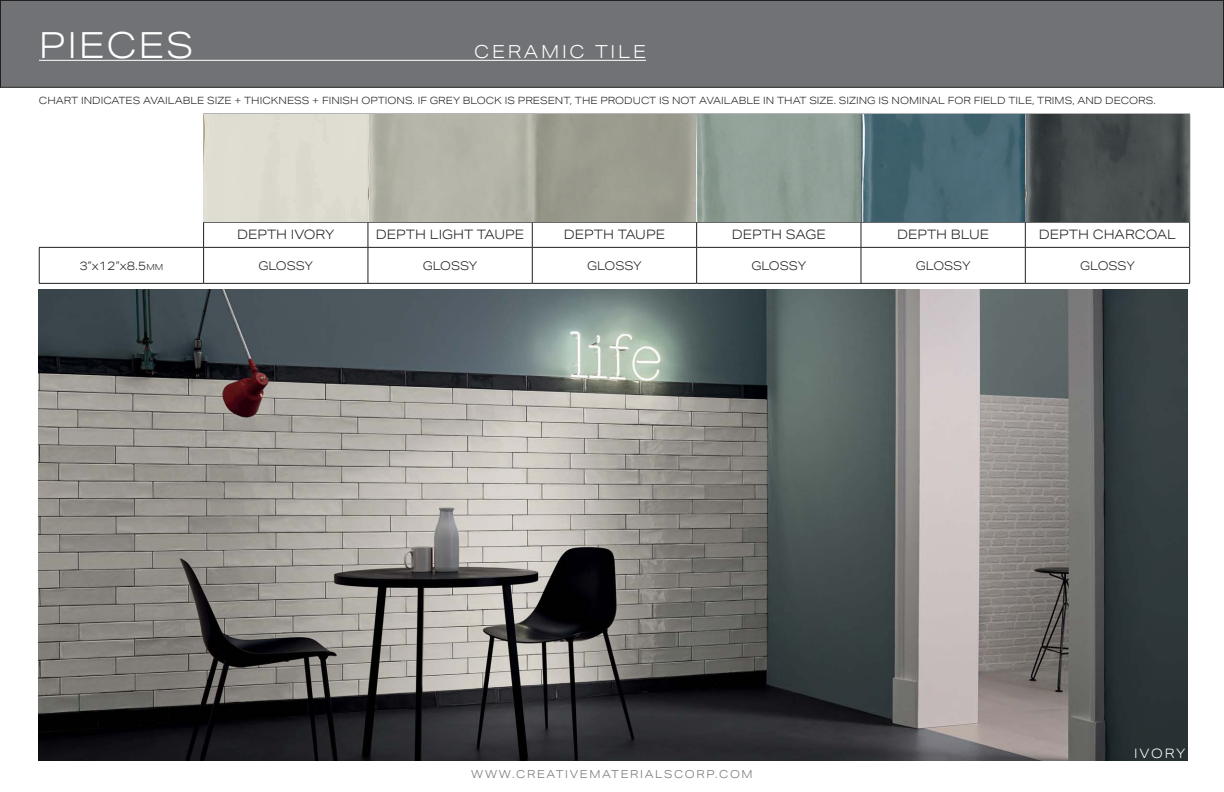
<style>
.page{position:relative;width:1224px;height:792px;background:#fff}
.page>*{position:absolute;margin:0;border:0;box-sizing:border-box;transform-origin:0 0}
.t1{font:300 36px "Aktiv Grotesk Ex";letter-spacing:.05em;color:#fff}
.t2{font:300 18px "Aktiv Grotesk Ex";letter-spacing:.15em;color:#fff}
.t3{font:300 13px "Aktiv Grotesk Ex";color:#231f20}
.t4{font:300 13px "Aktiv Grotesk Ex";letter-spacing:.14em;color:#fff}
.t5{font:300 12px "Aktiv Grotesk Ex";color:#231f20}
.t6{font:300 11px "Aktiv Grotesk Ex";letter-spacing:.15em;color:#717275}
.t7{font:300 10px "Aktiv Grotesk Ex";color:#231f20}
.s1{font-size:8.4px}
</style>
<div class="page">
<div style="left:0;top:1px;width:1223px;height:86px;background:#717275"></div>
<div style="left:0;top:0;width:1224px;height:88px;border:1px solid #231f20"></div>
<hr style="left:39px;top:60px;width:607px;height:1px;background:#fff">
<hr style="left:39px;top:247px;width:165px;height:1px;background:#231f20">
<hr style="left:39px;top:248px;width:1px;height:35px;background:#231f20">
<hr style="left:203px;top:248px;width:1px;height:35px;background:#231f20">
<hr style="left:368px;top:248px;width:1px;height:35px;background:#231f20">
<hr style="left:532px;top:248px;width:1px;height:35px;background:#231f20">
<hr style="left:696px;top:248px;width:1px;height:35px;background:#231f20">
<hr style="left:861px;top:248px;width:1px;height:35px;background:#231f20">
<hr style="left:1025px;top:248px;width:1px;height:35px;background:#231f20">
<hr style="left:1189px;top:248px;width:1px;height:35px;background:#231f20">
<hr style="left:39px;top:283px;width:165px;height:1px;background:#231f20">
<hr style="left:204px;top:283px;width:164px;height:1px;background:#231f20">
<hr style="left:368px;top:283px;width:164px;height:1px;background:#231f20">
<hr style="left:532px;top:283px;width:165px;height:1px;background:#231f20">
<hr style="left:697px;top:283px;width:164px;height:1px;background:#231f20">
<hr style="left:861px;top:283px;width:164px;height:1px;background:#231f20">
<hr style="left:1025px;top:283px;width:165px;height:1px;background:#231f20">
<hr style="left:203px;top:114px;width:1px;height:108px;background:#231f20">
<hr style="left:1189px;top:114px;width:1px;height:108px;background:#231f20">
<hr style="left:203px;top:222px;width:165px;height:1px;background:#231f20">
<svg style="left:203px;top:222px;width:1px;height:25px"></svg>
<hr style="left:368px;top:222px;width:164px;height:1px;background:#231f20">
<svg style="left:368px;top:222px;width:1px;height:25px"></svg>
<hr style="left:532px;top:222px;width:165px;height:1px;background:#231f20">
<svg style="left:532px;top:222px;width:1px;height:25px"></svg>
<hr style="left:697px;top:222px;width:164px;height:1px;background:#231f20">
<svg style="left:696px;top:222px;width:1px;height:25px"></svg>
<hr style="left:861px;top:222px;width:164px;height:1px;background:#231f20">
<svg style="left:861px;top:222px;width:1px;height:25px"></svg>
<hr style="left:1025px;top:222px;width:165px;height:1px;background:#231f20">
<svg style="left:1025px;top:222px;width:1px;height:25px"></svg>
<svg style="left:1189px;top:222px;width:1px;height:25px"></svg>
<hr style="left:204px;top:247px;width:164px;height:1px;background:#231f20">
<hr style="left:368px;top:247px;width:164px;height:1px;background:#231f20">
<hr style="left:532px;top:247px;width:165px;height:1px;background:#231f20">
<hr style="left:697px;top:247px;width:164px;height:1px;background:#231f20">
<hr style="left:861px;top:247px;width:164px;height:1px;background:#231f20">
<hr style="left:1025px;top:247px;width:165px;height:1px;background:#231f20">
<img style="left:204px;top:114px;width:985px;height:108px">
<img style="left:39px;top:289px;width:1149px;height:471px">
<p class="t1" style="left:39px;top:24px;width:156px">PIECES</p>
<p class="t2" style="left:474px;top:41px;width:173px">CERAMIC TILE</p>
<p class="t7" style="left:39px;top:94px;width:1118px">CHART INDICATES AVAILABLE SIZE + THICKNESS + FINISH OPTIONS. IF GREY BLOCK IS PRESENT, THE PRODUCT IS NOT AVAILABLE IN THAT SIZE. SIZING IS NOMINAL FOR FIELD TILE, TRIMS, AND DECORS.</p>
<p class="t3" style="left:237px;top:227px;width:99px">DEPTH IVORY</p>
<p class="t3" style="left:376px;top:227px;width:150px">DEPTH LIGHT TAUPE</p>
<p class="t3" style="left:564px;top:227px;width:103px">DEPTH TAUPE</p>
<p class="t3" style="left:732px;top:227px;width:95px">DEPTH SAGE</p>
<p class="t3" style="left:897px;top:227px;width:94px">DEPTH BLUE</p>
<p class="t3" style="left:1039px;top:227px;width:139px">DEPTH CHARCOAL</p>
<p class="t5" style="left:79px;top:258px;width:85px">3”x12”x8.5<span class="s1">mm</span></p>
<p class="t5" style="left:258px;top:258px;width:56px">GLOSSY</p>
<p class="t5" style="left:423px;top:258px;width:56px">GLOSSY</p>
<p class="t5" style="left:587px;top:258px;width:56px">GLOSSY</p>
<p class="t5" style="left:751px;top:258px;width:56px">GLOSSY</p>
<p class="t5" style="left:916px;top:258px;width:56px">GLOSSY</p>
<p class="t5" style="left:1080px;top:258px;width:56px">GLOSSY</p>
<p class="t6" style="left:471px;top:768px;width:283px">WWW.CREATIVEMATERIALSCORP.COM</p>
<p class="t4" style="left:1134px;top:746px;width:53px">IVORY</p>
</div>
